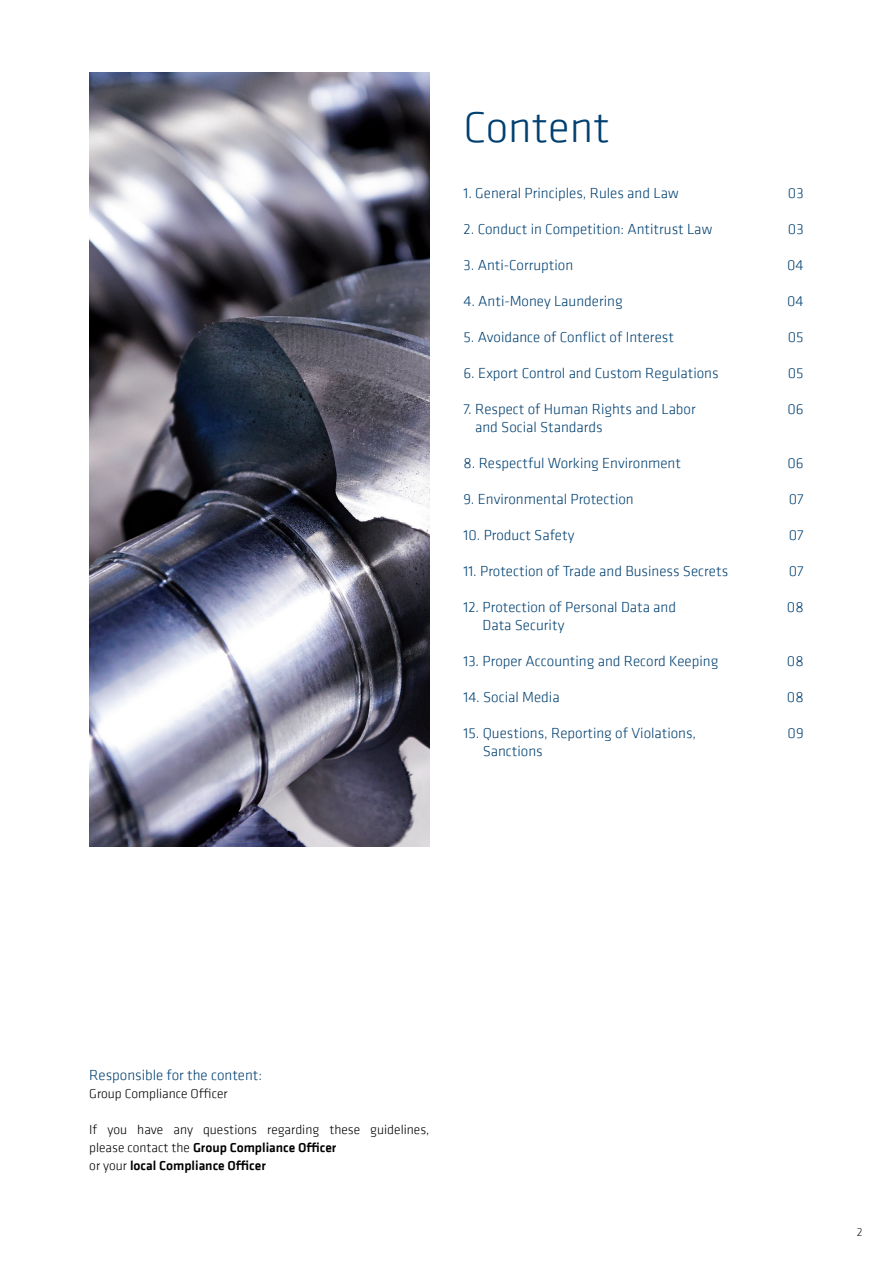
<style>
.page{position:relative;width:893px;height:1263px;background:#fff}
.page>*{position:absolute;margin:0;border:0;box-sizing:border-box;transform-origin:0 0}
.t1{font:300 45px "Klavika";color:#004071}
.t2{font:300 15px/18px "Klavika";color:#004071}
.t3{font:300 13.5px/18px "Klavika";color:#000001}
.t4{font:300 12px "Klavika";color:#231f20}
.s1{font-weight:500}
</style>
<div class="page">
<img style="left:89px;top:72px;width:340px;height:774px">
<h1 class="t1" style="left:463px;top:100px;width:148px">Content</h1>
<p class="t2" style="left:463px;top:184px;width:217px">1. General Principles, Rules and Law</p>
<p class="t2" style="left:463px;top:220px;width:250px">2. Conduct in Competition: Antitrust Law</p>
<p class="t2" style="left:463px;top:256px;width:111px">3. Anti-Corruption</p>
<p class="t2" style="left:463px;top:292px;width:161px">4. Anti-Money Laundering</p>
<p class="t2" style="left:463px;top:328px;width:212px">5. Avoidance of Conflict of Interest</p>
<p class="t2" style="left:463px;top:364px;width:257px">6. Export Control and Custom Regulations</p>
<p class="t2" style="left:475px;top:400px;width:222px;text-indent:-12px">7. Respect of Human Rights and Labor and Social Standards</p>
<p class="t2" style="left:463px;top:454px;width:219px">8. Respectful Working Environment</p>
<p class="t2" style="left:463px;top:490px;width:172px">9. Environmental Protection</p>
<p class="t2" style="left:463px;top:526px;width:112px">10. Product Safety</p>
<p class="t2" style="left:463px;top:562px;width:266px">11. Protection of Trade and Business Secrets</p>
<p class="t2" style="left:483px;top:598px;width:195px;text-indent:-19px">12. Protection of Personal Data and<br>Data Security</p>
<p class="t2" style="left:463px;top:652px;width:256px">13. Proper Accounting and Record Keeping</p>
<p class="t2" style="left:463px;top:688px;width:98px">14. Social Media</p>
<p class="t2" style="left:483px;top:724px;width:215px;text-indent:-19px">15. Questions, Reporting of Violations,<br>Sanctions</p>
<p class="t2" style="left:788px;top:184px;width:17px">03</p>
<p class="t2" style="left:788px;top:220px;width:17px">03</p>
<p class="t2" style="left:787px;top:256px;width:18px">04</p>
<p class="t2" style="left:787px;top:292px;width:18px">04</p>
<p class="t2" style="left:788px;top:328px;width:17px">05</p>
<p class="t2" style="left:788px;top:364px;width:17px">05</p>
<p class="t2" style="left:787px;top:400px;width:18px">06</p>
<p class="t2" style="left:787px;top:454px;width:18px">06</p>
<p class="t2" style="left:789px;top:490px;width:16px">07</p>
<p class="t2" style="left:789px;top:526px;width:16px">07</p>
<p class="t2" style="left:789px;top:562px;width:16px">07</p>
<p class="t2" style="left:787px;top:598px;width:18px">08</p>
<p class="t2" style="left:787px;top:652px;width:18px">08</p>
<p class="t2" style="left:787px;top:688px;width:18px">08</p>
<p class="t2" style="left:788px;top:724px;width:18px">09</p>
<p class="t2" style="left:89px;top:1066px;width:174px">Responsible for the content:</p>
<p class="t3" style="left:89px;top:1084px;width:140px">Group Compliance Officer</p>
<p class="t3" style="left:89px;top:1120px;width:342px">If you have any questions regarding these guidelines, please contact the <span class="s1">Group Compliance Officer<br></span>or your <span class="s1">local Compliance Officer</span></p>
<p class="t4" style="left:857px;top:1224px;width:7px">2</p>
</div>
